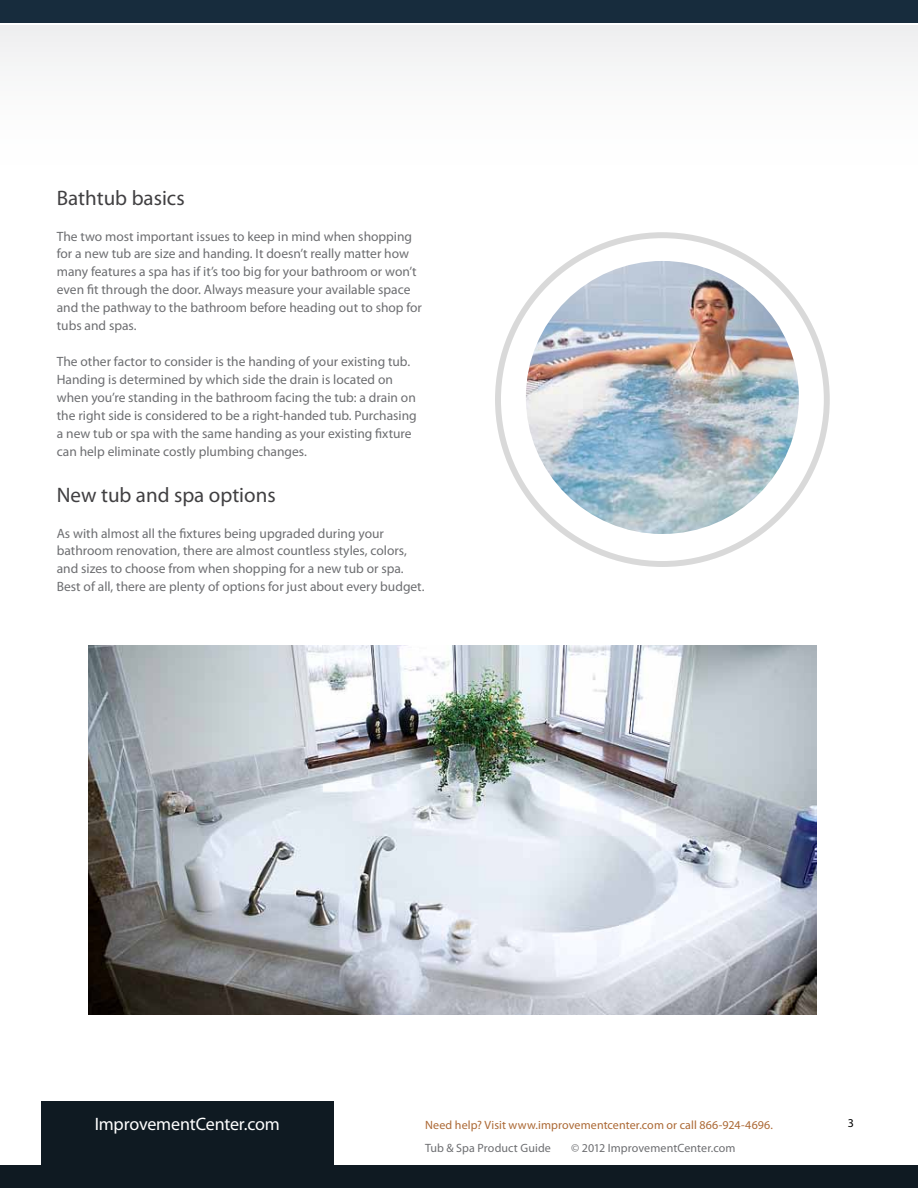
<style>
.page{position:relative;width:918px;height:1188px;background:#fff}
.page>*{position:absolute;margin:0;border:0;box-sizing:border-box;transform-origin:0 0}
.t1{font:21px "Myriad Pro";color:#414042}
.t2{font:18px "Myriad Pro";letter-spacing:-.01em;color:#fff}
.t3{font:13.5px/18px "Myriad Pro";color:#6d6e71}
.t4{font:12px "Myriad Pro";letter-spacing:.01em;color:#ac6935}
.t5{font:12px "Myriad Pro";letter-spacing:.005em;color:#6d6e71}
.t6{font:12px "Myriad Pro";color:#000}
</style>
<div class="page">
<div style="left:0;top:0;width:918px;height:22px;background:#172c3d"></div>
<div style="left:0;top:1166px;width:918px;height:22px;background:#0f1a22"></div>
<div style="left:41px;top:1101px;width:293px;height:76px;background:#0f1a22"></div>
<div style="left:0;top:26px;width:918px;height:325px;background:linear-gradient(to right,#fcfcfc,#fbfbfb)"></div>
<img style="left:526px;top:261px;width:273px;height:273px;border-radius:137px">
<img style="left:88px;top:645px;width:728px;height:369px">
<h1 class="t1" style="left:57px;top:185px;width:129px">Bathtub basics</h1>
<p class="t3" style="left:57px;top:227px;width:367px">The two most important issues to keep in mind when shopping for a new tub are size and handing. It doesn’t really matter how many features a spa has if it’s too big for your bathroom or won’t even fit through the door. Always measure your available space and the pathway to the bathroom before heading out to shop for tubs and spas.</p>
<p class="t3" style="left:57px;top:353px;width:361px">The other factor to consider is the handing of your existing tub.<br>Handing is determined by which side the drain is located on when you’re standing in the bathroom facing the tub: a drain on the right side is considered to be a right-handed tub. Purchasing a new tub or spa with the same handing as your existing fixture can help eliminate costly plumbing changes.</p>
<h1 class="t1" style="left:57px;top:482px;width:220px">New tub and spa options</h1>
<p class="t3" style="left:57px;top:524px;width:369px">As with almost all the fixtures being upgraded during your bathroom renovation, there are almost countless styles, colors, and sizes to choose from when shopping for a new tub or spa.<br>Best of all, there are plenty of options for just about every budget.</p>
<h2 class="t2" style="left:95px;top:1113px;width:187px">ImprovementCenter.com</h2>
<p class="t4" style="left:425px;top:1118px;width:349px">Need help? Visit www.improvementcenter.com or call 866-924-4696.</p>
<p class="t6" style="left:848px;top:1115px;width:8px">3</p>
<p class="t5" style="left:425px;top:1140px;width:127px">Tub &amp; Spa Product Guide</p>
<p class="t5" style="left:571px;top:1140px;width:166px">© 2012 ImprovementCenter.com</p>
</div>
